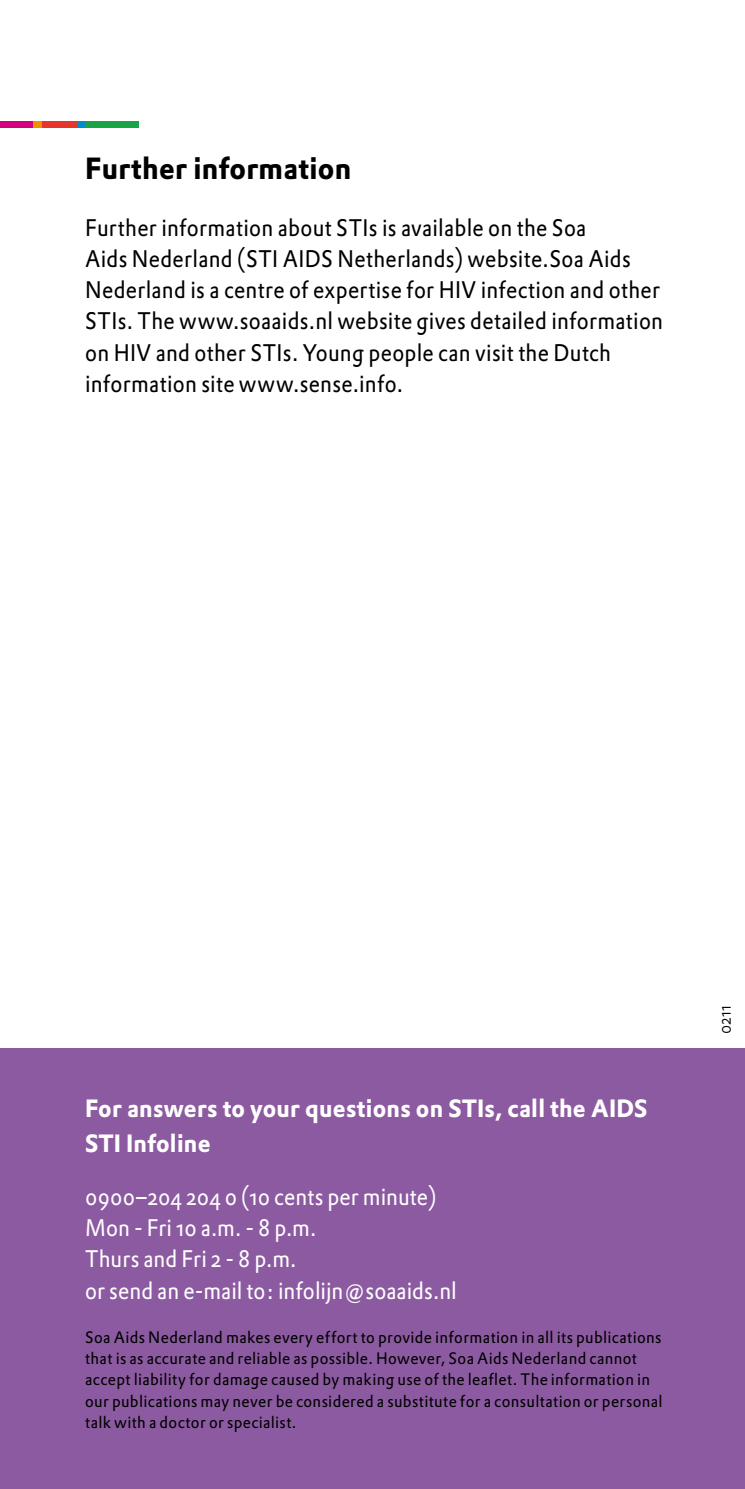
<style>
.page{position:relative;width:745px;height:1489px;background:#fff}
.page>*{position:absolute;margin:0;border:0;box-sizing:border-box;transform-origin:0 0}
.t1{font:30px "DTL Prokyon ST Bold";letter-spacing:.01em;color:#000;scale:.95 1}
.t2{font:24.5px/35px "DTL Prokyon ST Bold";letter-spacing:.01em;color:#fff;scale:.95 1}
.t3{font:23.5px/31.2px "DTL Prokyon ST";letter-spacing:.01em;color:#000;scale:.9 1}
.t4{font:23.5px/31.2px "DTL Prokyon ST";color:#fff;scale:.9 1}
.t5{font:17.5px "DTL Prokyon ST Light";color:#000;scale:.9 1}
.t6{font:16.25px/21.2px "DTL Prokyon ST";letter-spacing:.02em;color:#000;scale:.95 1}
</style>
<div class="page">
<div style="left:0;top:1048px;width:744px;height:440px;background:#8c5aa1"></div>
<div style="left:0;top:121px;width:129px;height:7px;background:#e6352c"></div>
<div style="left:32px;top:121px;width:10px;height:7px;background:#f28f00"></div>
<div style="left:77px;top:121px;width:10px;height:7px;background:#008cc8"></div>
<div style="left:85px;top:121px;width:54px;height:7px;background:#17a346"></div>
<div style="left:0;top:121px;width:33px;height:7px;background:#d5007e"></div>
<h1 class="t1" style="left:85px;top:149px;width:281px">Further information</h1>
<p class="t3" style="left:85px;top:211px;width:643px">Further information about STIs is available on the Soa<br>Aids Nederland (STI AIDS Netherlands) website.Soa Aids Nederland is a centre of expertise for HIV infection and other STIs. The www.soaaids.nl website gives detailed information on HIV and other STIs. Young people can visit the Dutch information site www.sense.info.</p>
<h2 class="t2" style="left:85px;top:1090px;width:593px">For answers to your questions on STIs, call the AIDS<br>STI Infoline</h2>
<h3 class="t4" style="left:85px;top:1180px;width:414px">0900–204 204 0 (10 cents per minute)<br>Mon - Fri 10 a.m. - 8 p.m.<br>Thurs and Fri 2 - 8 p.m.<br>or send an e-mail to: infolijn@soaaids.nl</h3>
<p class="t6" style="left:85px;top:1325px;width:609px">Soa Aids Nederland makes every effort to provide information in all its publications that is as accurate and reliable as possible. However, Soa Aids Nederland cannot accept liability for damage caused by making use of the leaflet. The information in our publications may never be considered a substitute for a consultation or personal talk with a doctor or specialist.</p>
<p class="t5" style="left:712px;top:1034px;width:34px;rotate:-90deg">0211</p>
</div>
